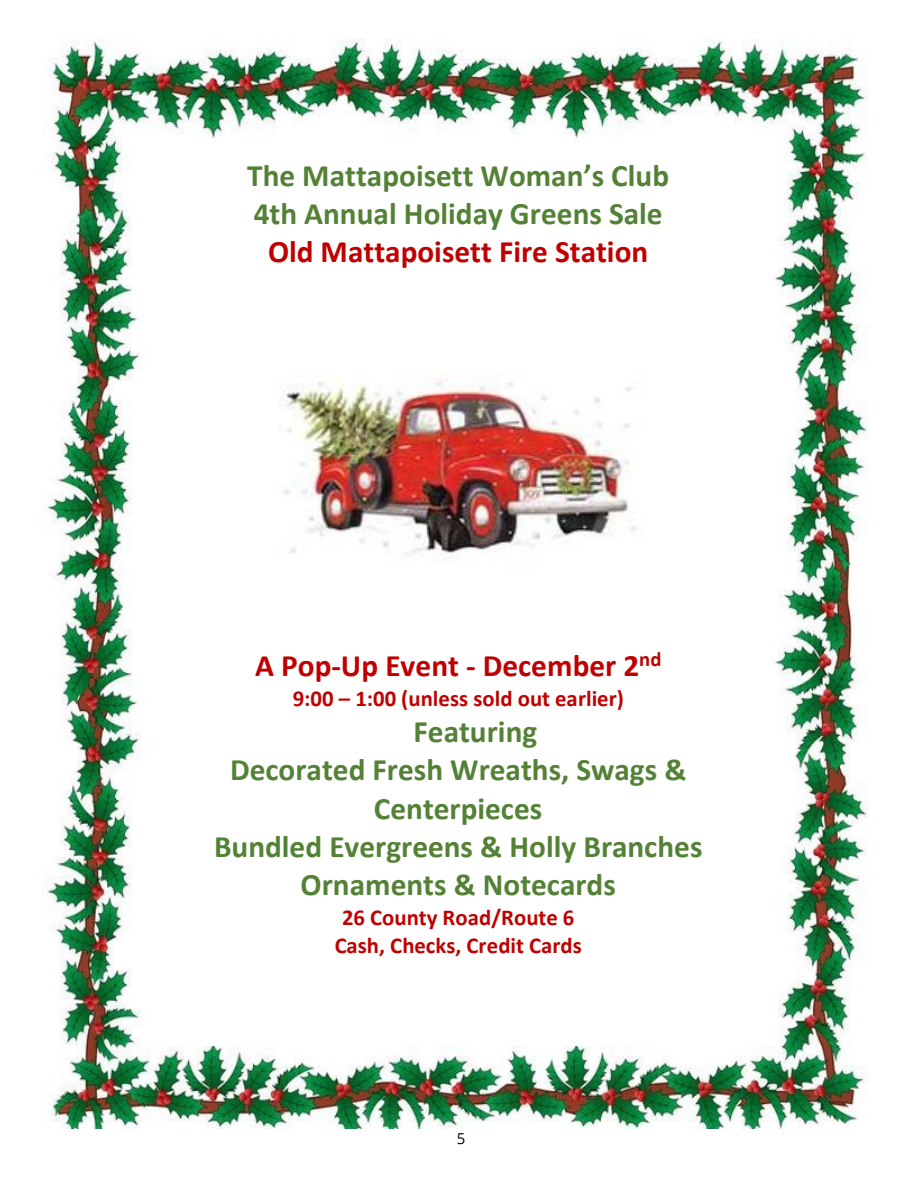
<style>
.page{position:relative;width:918px;height:1188px;background:#fff}
.page>*{position:absolute;margin:0;border:0;box-sizing:border-box;transform-origin:0 0}
.t1{font:700 31.2px/38.2px "Calibri";color:#538135}
.t2{font:700 31.2px "Calibri";color:#c00000}
.t3{font:700 22.65px/27.9px "Calibri";color:#c00000;text-align:center}
.t4{font:15px "Open Sans";color:#000}
</style>
<div class="page">
<img style="left:43px;top:39px;width:825px;height:1089px">
<div style="left:147px;top:150px;width:623px;height:896px;background:#fff"></div>
<img style="left:283px;top:372px;width:353px;height:184px">
<p class="t1" style="left:247px;top:156px;width:424px">The Mattapoisett Woman’s Club<br>4th Annual Holiday Greens Sale</p>
<p class="t2" style="left:268px;top:230px;width:382px">Old Mattapoisett Fire Station</p>
<p class="t2" style="left:255px;top:644px;width:408px">A Pop-Up Event - December 2<sup>nd</sup></p>
<p class="t3" style="left:293px;top:684px;width:333px">9:00 – 1:00 (unless sold out earlier)</p>
<p class="t1" style="left:414px;top:712px;width:125px">Featuring</p>
<p class="t1" style="left:230px;top:751px;width:458px">Decorated Fresh Wreaths, Swags &amp;</p>
<p class="t1" style="left:374px;top:789px;width:170px">Centerpieces</p>
<p class="t1" style="left:214px;top:827px;width:490px">Bundled Evergreens &amp; Holly Branches</p>
<p class="t1" style="left:301px;top:865px;width:317px">Ornaments &amp; Notecards</p>
<p class="t3" style="left:335px;top:903px;width:249px">26 County Road/Route 6<br>Cash, Checks, Credit Cards</p>
<p class="t4" style="left:457px;top:1128px;width:10px">5</p>
</div>
